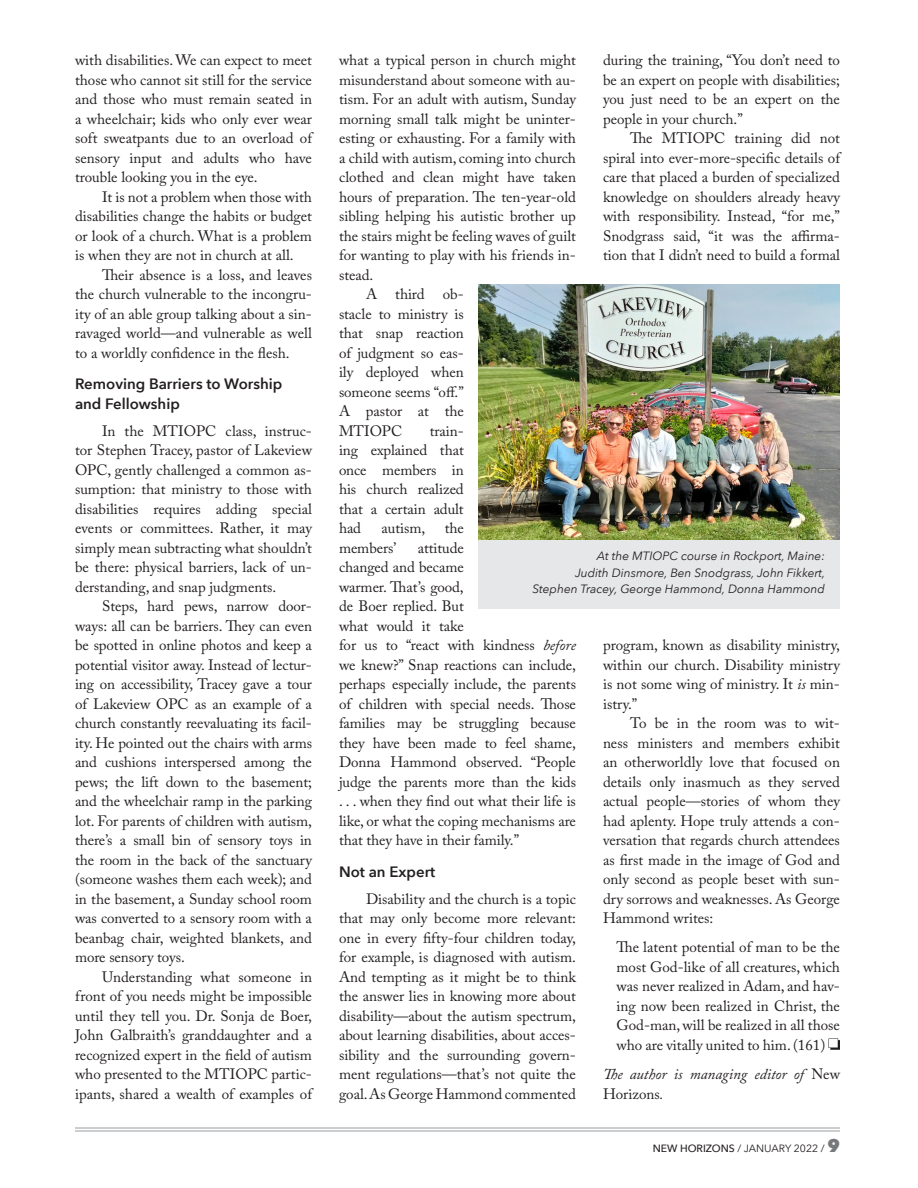
<style>
.page{position:relative;width:918px;height:1188px;background:#fff}
.page>*{position:absolute;margin:0;border:0;box-sizing:border-box;transform-origin:0 0}
.Main_text{font:15px/19.5px "Adobe Caslon Pro";color:#231f20;text-align:justify}
.Main_text_indented_q{font:15px/19.5px "Adobe Caslon Pro";color:#231f20;text-align:justify}
.Main_text_heading{font:600 15px/19.5px "Avenir Next";color:#231f20}
.Main_text-2{font:italic 15px/19.5px "Adobe Caslon Pro";color:#231f20}
.Photo_Caption{font:italic 12px "Avenir Next";color:#231f20}
.t1{font:10.5px "Avenir Next";color:#231f20}
.s1{font-style:italic}
.s2{font-style:normal}
.s3{font-weight:500}
.s4{font-weight:800;font-size:18px;color:#76787b}
</style>
<div class="page">
<hr style="left:75px;top:1127px;width:765px;height:2px;background:#bcbdc0">
<hr style="left:75px;top:1130px;width:765px;height:2px;background:#bcbdc0">
<svg style="left:829px;top:1038px;width:11px;height:12px"></svg>
<div style="left:479px;top:285px;width:361px;height:323px;background:#e6e7e9"></div>
<img style="left:479px;top:285px;width:361px;height:254px">
<p class="Main_text" style="left:75px;top:50px;width:238px">with disabilities. We can expect to meet those who cannot sit still for the service and those who must remain seated in a wheelchair; kids who only ever wear soft sweatpants due to an overload of sensory input and adults who have trouble looking you in the eye.</p>
<p class="Main_text" style="left:75px;top:187px;width:239px;text-indent:27px">It is not a problem when those with disabilities change the habits or budget or look of a church. What is a problem is when they are not in church at all.</p>
<p class="Main_text" style="left:75px;top:265px;width:239px;text-indent:27px">Their absence is a loss, and leaves the church vulnerable to the incongru&shy;ity of an able group talking about a sin&shy;ravaged world—and vulnerable as well to a worldly confidence in the flesh.</p>
<p class="Main_text_heading" style="left:75px;top:374px;width:209px">Removing Barriers to Worship and Fellowship</p>
<p class="Main_text" style="left:75px;top:421px;width:239px;text-indent:27px">In the MTIOPC class, instruc&shy;tor Stephen Tracey, pastor of Lakeview OPC, gently challenged a common as&shy;sumption: that ministry to those with disabilities requires adding special events or committees. Rather, it may simply mean subtracting what shouldn’t be there: physical barriers, lack of un&shy;derstanding, and snap judgments.</p>
<p class="Main_text" style="left:75px;top:596px;width:239px;text-indent:27px">Steps, hard pews, narrow door&shy;ways: all can be barriers. They can even be spotted in online photos and keep a potential visitor away. Instead of lectur&shy;ing on accessibility, Tracey gave a tour of Lakeview OPC as an example of a church constantly reevaluating its facil&shy;ity. He pointed out the chairs with arms and cushions interspersed among the pews; the lift down to the basement; and the wheelchair ramp in the parking lot. For parents of children with autism, there’s a small bin of sensory toys in the room in the back of the sanctuary (someone washes them each week); and in the basement, a Sunday school room was converted to a sensory room with a beanbag chair, weighted blankets, and more sensory toys.</p>
<p class="Main_text" style="left:75px;top:967px;width:239px;text-indent:27px">Understanding what someone in front of you needs might be impossible until they tell you. Dr. Sonja de Boer, John Galbraith’s granddaughter and a recognized expert in the field of autism who presented to the MTIOPC partic&shy;ipants, shared a wealth of examples of</p>
<p class="Main_text" style="left:339px;top:50px;width:239px">what a typical person in church might misunderstand about someone with au&shy;tism. For an adult with autism, Sunday morning small talk might be uninter&shy;esting or exhausting. For a family with a child with autism, coming into church clothed and clean might have taken hours of preparation. The ten-year-old sibling helping his autistic brother up the stairs might be feeling waves of guilt for wanting to play with his friends in&shy;stead.</p>
<p class="Main_text" style="left:339px;top:284px;width:126px;text-indent:27px">A third ob&shy;stacle to ministry is that snap reaction of judgment so eas&shy;ily deployed when someone seems “off.” A pastor at the MTIOPC</p>
<p class="Main_text" style="left:603px;top:50px;width:238px">during the training, “You don’t need to be an expert on people with disabilities; you just need to be an expert on the people in your church.”</p>
<p class="Main_text" style="left:603px;top:128px;width:239px;text-indent:27px">The MTIOPC training did not spiral into ever-more-specific details of care that placed a burden of specialized knowledge on shoulders already heavy with responsibility. Instead, “for me,” Snodgrass said, “it was the affirma&shy;tion that I didn’t need to build a formal</p>
<p class="Main_text" style="left:339px;top:421px;width:126px;text-indent:91px">train&shy;ing explained that once members in his church realized that a certain adult had</p>
<p class="Main_text" style="left:382px;top:518px;width:45px">autism,</p>
<p class="Main_text" style="left:445px;top:518px;width:21px">the</p>
<p class="Main_text" style="left:339px;top:538px;width:59px">members’</p>
<p class="Main_text" style="left:339px;top:538px;width:239px;text-align:left;text-indent:79px">attitude<br>changed and became<br>warmer. That’s good,<br>de Boer replied. But<br>what would it take<br>for us to “react with kindness <span class="s1">before </span>we knew?” Snap reactions can include, perhaps especially include, the parents of children with special needs. Those families may be struggling because they have been made to feel shame,<br>Donna Hammond observed. “People judge the parents more than the kids . . . when they find out what their life is like, or what the coping mechanisms are that they have in their family.”</p>
<p class="Main_text_heading" style="left:339px;top:861px;width:98px">Not an Expert</p>
<p class="Main_text" style="left:339px;top:889px;width:239px;text-indent:27px">Disability and the church is a topic that may only become more relevant: one in every fifty-four children today, for example, is diagnosed with autism.<br>And tempting as it might be to think the answer lies in knowing more about disability—about the autism spectrum, about learning disabilities, about acces&shy;sibility and the surrounding govern&shy;ment regulations—that’s not quite the goal. As George Hammond commented</p>
<p class="Photo_Caption" style="left:597px;top:546px;width:230px">At the MTIOPC course in Rockport, Maine:</p>
<p class="Photo_Caption" style="left:575px;top:563px;width:252px">Judith Dinsmore, Ben Snodgrass, John Fikkert,</p>
<p class="Photo_Caption" style="left:532px;top:579px;width:294px">Stephen Tracey, George Hammond, Donna Hammond</p>
<p class="Main_text" style="left:603px;top:635px;width:239px">program, known as disability ministry, within our church. Disability ministry is not some wing of ministry. It <span class="s1">is</span> min&shy;istry.”</p>
<p class="Main_text" style="left:603px;top:713px;width:239px;text-indent:27px">To be in the room was to wit&shy;ness ministers and members exhibit an otherworldly love that focused on details only inasmuch as they served actual people—stories of whom they had aplenty. Hope truly attends a con&shy;versation that regards church attendees as first made in the image of God and only second as people beset with sun&shy;dry sorrows and weaknesses. As George Hammond writes:</p>
<p class="Main_text_indented_q" style="left:616px;top:937px;width:225px">The latent potential of man to be the most God-like of all creatures, which was never realized in Adam, and hav&shy;ing now been realized in Christ, the God-man, will be realized in all those who are vitally united to him. (161)</p>
<p class="Main_text-2" style="left:603px;top:1064px;width:239px">The author is managing editor of <span class="s2">New<br>Horizons</span>.</p>
<p class="t1" style="left:653px;top:1139px;width:189px"><span class="s3">NEW HORIZONS</span> / JANUARY 2022 / <span class="s4">9</span></p>
</div>
